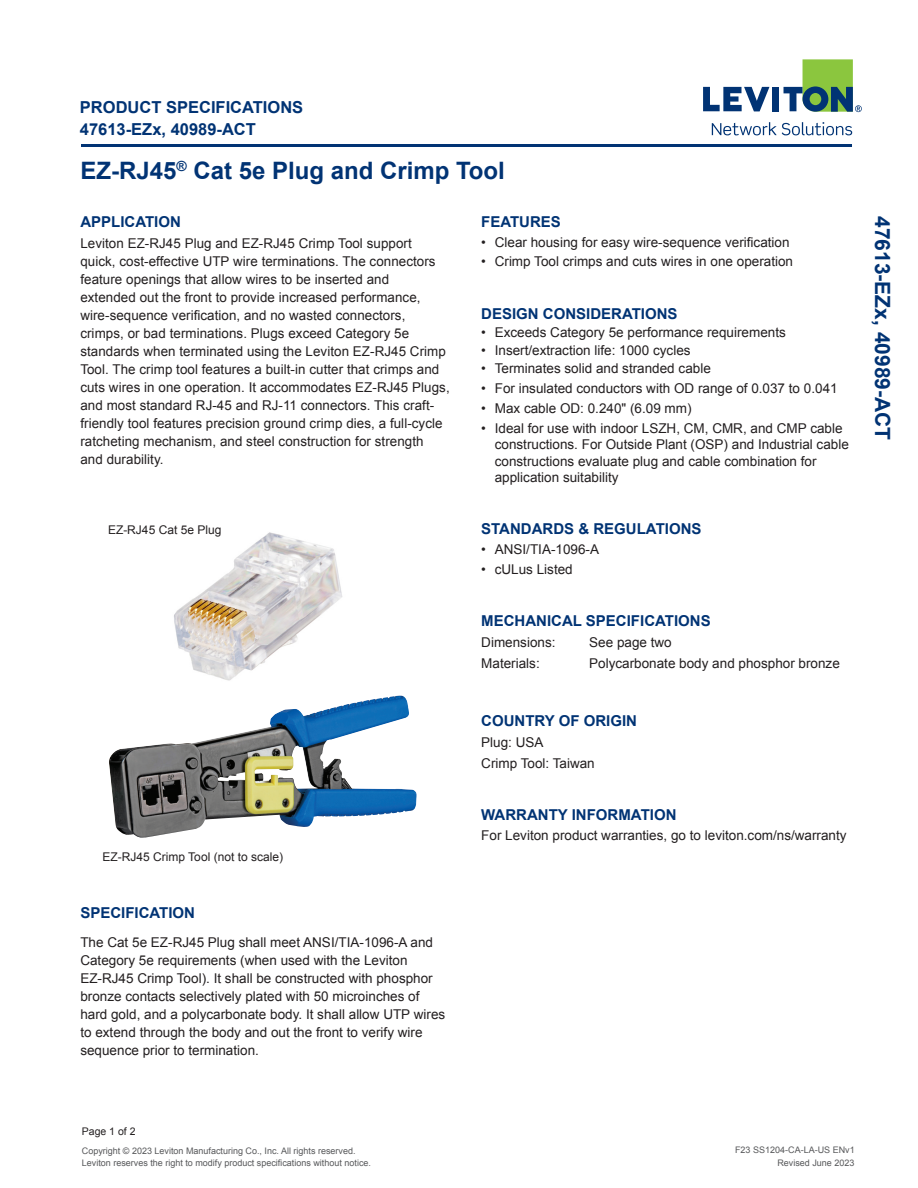
<style>
.page{position:relative;width:918px;height:1188px;background:#fff}
.page>*{position:absolute;margin:0;border:0;box-sizing:border-box;transform-origin:0 0}
.t1{font:700 24px "Arial";color:#013374}
.Side_Tab_Part__s{font:700 21px "Arial";color:#013374}
.PRODUCT_SPECIFICATIO{font:700 16.5px/22.5px "Arial";color:#013374}
.Subheads{font:700 15px "Arial";color:#013374}
.Mechanical_Specs{font:700 15px "Arial";color:#013374}
.Body{font:700 15px "Arial";color:#013374}
.Body-2{font:13.5px/18px "Arial";color:#231f20}
.Mechanical_Specs-2{font:13.5px "Arial";color:#231f20}
.Bulletted{font:12px "Arial";color:#231f20}
.t2{font:10.5px "Arial";color:#231f20}
.Mouse_Type{font:9px/12px "Arial";color:#57585a}
</style>
<div class="page">
<hr style="left:81px;top:144px;width:771px;height:3px;background:#013374">
<svg style="left:712px;top:122px;width:140px;height:13px"></svg>
<svg style="left:703px;top:87px;width:66px;height:24px"></svg>
<div style="left:772px;top:87px;width:7px;height:24px;background:#013374"></div>
<svg style="left:784px;top:59px;width:78px;height:53px"></svg>
<img style="left:174px;top:532px;width:169px;height:149px">
<img style="left:109px;top:696px;width:308px;height:142px">
<p class="PRODUCT_SPECIFICATIO" style="left:80px;top:96px;width:225px">PRODUCT SPECIFICATIONS<br>47613-EZx, 40989-ACT</p>
<p class="t1" style="left:80px;top:155px;width:426px">EZ-RJ45<sup>®</sup> Cat 5e Plug and Crimp Tool</p>
<p class="Subheads" style="left:80px;top:212px;width:102px">APPLICATION</p>
<p class="Body-2" style="left:80px;top:235px;width:371px">Leviton EZ-RJ45 Plug and EZ-RJ45 Crimp Tool support quick, cost-effective UTP wire terminations. The connectors feature openings that allow wires to be inserted and<br>extended out the front to provide increased performance, wire-sequence verification, and no wasted connectors, crimps, or bad terminations. Plugs exceed Category 5e standards when terminated using the Leviton EZ-RJ45 Crimp Tool. The crimp tool features a built-in cutter that crimps and cuts wires in one operation. It accommodates EZ-RJ45 Plugs, and most standard RJ-45 and RJ-11 connectors. This craft&shy;friendly tool features precision ground crimp dies, a full-cycle ratcheting mechanism, and steel construction for strength<br>and durability.</p>
<p class="Bulletted" style="left:108px;top:522px;width:115px">EZ-RJ45 Cat 5e Plug</p>
<p class="Bulletted" style="left:103px;top:849px;width:182px">EZ-RJ45 Crimp Tool (not to scale)</p>
<p class="Body" style="left:80px;top:903px;width:116px">SPECIFICATION</p>
<p class="Body-2" style="left:80px;top:934px;width:366px">The Cat 5e EZ-RJ45 Plug shall meet ANSI/TIA-1096-A and Category 5e requirements (when used with the Leviton EZ-RJ45 Crimp Tool). It shall be constructed with phosphor bronze contacts selectively plated with 50 microinches of hard gold, and a polycarbonate body. It shall allow UTP wires to extend through the body and out the front to verify wire sequence prior to termination.</p>
<p class="Subheads" style="left:481px;top:212px;width:81px">FEATURES</p>
<p class="Body-2" style="left:481px;top:233px;width:310px">• Clear housing for easy wire-sequence verification</p>
<p class="Body-2" style="left:481px;top:253px;width:313px">• Crimp Tool crimps and cuts wires in one operation</p>
<p class="Subheads" style="left:481px;top:303px;width:198px">DESIGN CONSIDERATIONS</p>
<p class="Body-2" style="left:481px;top:323px;width:306px">• Exceeds Category 5e performance requirements</p>
<p class="Body-2" style="left:481px;top:341px;width:211px">• Insert/extraction life: 1000 cycles</p>
<p class="Body-2" style="left:481px;top:360px;width:231px">• Terminates solid and stranded cable</p>
<p class="Body-2" style="left:481px;top:379px;width:358px">• For insulated conductors with OD range of 0.037 to 0.041</p>
<p class="Body-2" style="left:481px;top:399px;width:212px">• Max cable OD: 0.240" (6.09 mm)</p>
<p class="Body-2" style="left:495px;top:420px;width:356px;line-height:16.5px;text-indent:-14px">• Ideal for use with indoor LSZH, CM, CMR, and CMP cable constructions. For Outside Plant (OSP) and Industrial cable constructions evaluate plug and cable combination for application suitability</p>
<p class="Subheads" style="left:481px;top:519px;width:222px">STANDARDS &amp; REGULATIONS</p>
<p class="Body-2" style="left:481px;top:540px;width:119px">• ANSI/TIA-1096-A</p>
<p class="Body-2" style="left:481px;top:560px;width:93px">• cULus Listed</p>
<p class="Subheads" style="left:481px;top:611px;width:231px">MECHANICAL SPECIFICATIONS</p>
<p class="Mechanical_Specs-2" style="left:481px;top:634px;width:76px">Dimensions:</p>
<p class="Mechanical_Specs-2" style="left:589px;top:634px;width:84px">See page two</p>
<p class="Mechanical_Specs-2" style="left:481px;top:655px;width:60px">Materials:</p>
<p class="Mechanical_Specs-2" style="left:589px;top:655px;width:252px">Polycarbonate body and phosphor bronze</p>
<p class="Mechanical_Specs" style="left:481px;top:710px;width:157px">COUNTRY OF ORIGIN</p>
<p class="Mechanical_Specs-2" style="left:481px;top:733px;width:64px">Plug: USA</p>
<p class="Mechanical_Specs-2" style="left:481px;top:755px;width:115px">Crimp Tool: Taiwan</p>
<p class="Subheads" style="left:481px;top:805px;width:197px">WARRANTY INFORMATION</p>
<p class="Body-2" style="left:481px;top:826px;width:367px">For Leviton product warranties, go to leviton.com/ns/warranty</p>
<p class="Side_Tab_Part__s" style="left:897px;top:216px;width:226px;rotate:90deg">47613-EZx, 40989-ACT</p>
<p class="t2" style="left:82px;top:1124px;width:55px">Page 1 of 2</p>
<p class="Mouse_Type" style="left:82px;top:1145px;width:291px">Copyright © 2023 Leviton Manufacturing Co., Inc. All rights reserved.<br>Leviton reserves the right to modify product specifications without notice.</p>
<p class="Mouse_Type" style="left:777px;top:1157px;width:79px">Revised June 2023</p>
<p class="Mouse_Type" style="left:735px;top:1144px;width:121px">F23 SS1204-CA-LA-US ENv1</p>
</div>
